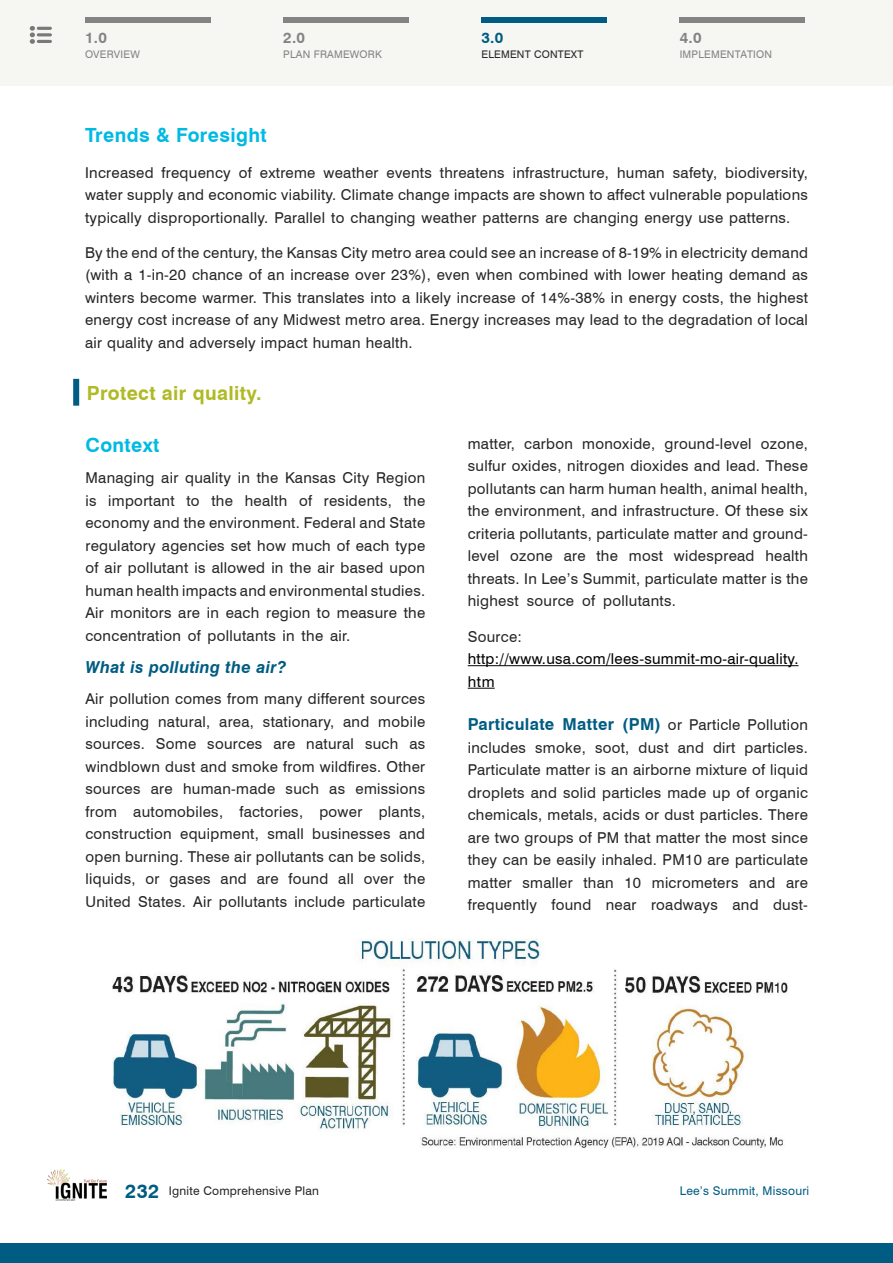
<style>
.page{position:relative;width:893px;height:1263px;background:#fff}
.page>*{position:absolute;margin:0;border:0;box-sizing:border-box;transform-origin:0 0}
.t1{font:700 19.5px "Swiss 721 BT";letter-spacing:.02em;color:#00bae3}
.t2{font:700 19.5px "Swiss 721 BT";letter-spacing:.02em;color:#b0ba25}
.t3{font:700 16.5px "Swiss 721 BT";letter-spacing:.02em;color:#005c82}
.t4{font:italic 700 16.5px "Swiss 721 BT";letter-spacing:.02em;color:#005c82}
.t5{font:15px/22.5px "Swiss 721 BT";letter-spacing:.02em;color:#262626;text-align:justify}
.t6{font:15px/22.5px "Swiss 721 BT";letter-spacing:.02em;color:#000}
.t7{font:700 15px "Swiss 721 BT";color:#848484}
.t8{font:700 15px "Swiss 721 BT";color:#005c82}
.t9{font:12px "Swiss 721 BT";letter-spacing:.02em;color:#262626}
.t10{font:12px "Swiss 721 BT";letter-spacing:.02em;color:#005c82}
.t11{font:10.5px "Swiss 721 BT";letter-spacing:.02em;color:#848484}
.t12{font:10.5px "Swiss 721 BT";letter-spacing:.02em;color:#262626}
.s1{font-weight:400;font-size:15px;color:#262626}
.s2{font-weight:700;font-size:19.5px;color:#005c82}
</style>
<div class="page">
<img style="left:112px;top:939px;width:676px;height:209px">
<hr style="left:468px;top:665px;width:330px;height:1px;background:#000">
<svg style="left:468px;top:688px;width:27px;height:1px"></svg>
<div style="left:73px;top:379px;width:6px;height:27px;background:#005c82"></div>
<div style="left:0;top:0;width:893px;height:86px;background:#f6f7f2"></div>
<hr style="left:37px;top:27px;width:15px;height:3px;background:#797979;border-radius:2px">
<hr style="left:37px;top:33px;width:15px;height:3px;background:#797979;border-radius:2px">
<hr style="left:37px;top:40px;width:15px;height:3px;background:#797979;border-radius:2px">
<svg style="left:30px;top:26px;width:5px;height:18px"></svg>
<div style="left:0;top:1244px;width:893px;height:19px;background:#005c82"></div>
<div style="left:85px;top:17px;width:125px;height:6px;background:#848484"></div>
<div style="left:283px;top:17px;width:125px;height:6px;background:#848484"></div>
<div style="left:481px;top:17px;width:125px;height:6px;background:#005c82"></div>
<div style="left:680px;top:17px;width:125px;height:6px;background:#848484"></div>
<img style="left:47px;top:1169px;width:59px;height:31px">
<p class="t7" style="left:85px;top:29px;width:23px">1.0</p>
<p class="t11" style="left:85px;top:48px;width:56px">OVERVIEW</p>
<p class="t7" style="left:283px;top:29px;width:23px">2.0</p>
<p class="t11" style="left:283px;top:48px;width:100px">PLAN FRAMEWORK</p>
<p class="t8" style="left:481px;top:29px;width:23px">3.0</p>
<p class="t12" style="left:481px;top:48px;width:104px">ELEMENT CONTEXT</p>
<p class="t7" style="left:680px;top:29px;width:23px">4.0</p>
<p class="t11" style="left:680px;top:48px;width:94px">IMPLEMENTATION</p>
<h1 class="t1" style="left:85px;top:124px;width:183px">Trends &amp; Foresight</h1>
<p class="t5" style="left:85px;top:161px;width:724px">Increased frequency of extreme weather events threatens infrastructure, human safety, biodiversity, water supply and economic viability. Climate change impacts are shown to affect vulnerable populations typically disproportionally. Parallel to changing weather patterns are changing energy use patterns.</p>
<p class="t5" style="left:85px;top:241px;width:724px">By the end of the century, the Kansas City metro area could see an increase of 8-19% in electricity demand (with a 1-in-20 chance of an increase over 23%), even when combined with lower heating demand as winters become warmer. This translates into a likely increase of 14%-38% in energy costs, the highest energy cost increase of any Midwest metro area. Energy increases may lead to the degradation of local air quality and adversely impact human health.</p>
<h1 class="t2" style="left:87px;top:382px;width:176px">Protect air quality.</h1>
<h1 class="t1" style="left:85px;top:433px;width:75px">Context</h1>
<p class="t5" style="left:85px;top:467px;width:341px">Managing air quality in the Kansas City Region is important to the health of residents, the economy and the environment. Federal and State regulatory agencies set how much of each type of air pollutant is allowed in the air based upon human health impacts and environmental studies.<br>Air monitors are in each region to measure the concentration of pollutants in the air.</p>
<p class="t4" style="left:85px;top:657px;width:202px">What is polluting the air?</p>
<p class="t5" style="left:85px;top:687px;width:341px">Air pollution comes from many different sources including natural, area, stationary, and mobile sources. Some sources are natural such as windblown dust and smoke from wildfires. Other sources are human-made such as emissions from automobiles, factories, power plants, construction equipment, small businesses and open burning. These air pollutants can be solids, liquids, or gases and are found all over the United States. Air pollutants include particulate</p>
<p class="t5" style="left:468px;top:432px;width:342px">matter, carbon monoxide, ground-level ozone, sulfur oxides, nitrogen dioxides and lead. These pollutants can harm human health, animal health, the environment, and infrastructure. Of these six criteria pollutants, particulate matter and ground&shy;level ozone are the most widespread health threats. In Lee’s Summit, particulate matter is the highest source of pollutants.</p>
<p class="t5" style="left:468px;top:625px;width:56px">Source:</p>
<p class="t6" style="left:468px;top:647px;width:332px">http://www.usa.com/lees-summit-mo-air-quality. htm</p>
<p class="t3" style="left:468px;top:714px;width:342px">Particulate Matter (PM) <span class="s1">or Particle Pollution</span></p>
<p class="t5" style="left:468px;top:736px;width:342px">includes smoke, soot, dust and dirt particles.<br>Particulate matter is an airborne mixture of liquid droplets and solid particles made up of organic chemicals, metals, acids or dust particles. There are two groups of PM that matter the most since they can be easily inhaled. PM10 are particulate matter smaller than 10 micrometers and are frequently found near roadways and dust-</p>
<p class="t9" style="left:125px;top:1183px;width:195px"><span class="s2">232</span> Ignite Comprehensive Plan</p>
<p class="t10" style="left:680px;top:1183px;width:131px">Lee’s Summit, Missouri</p>
</div>
